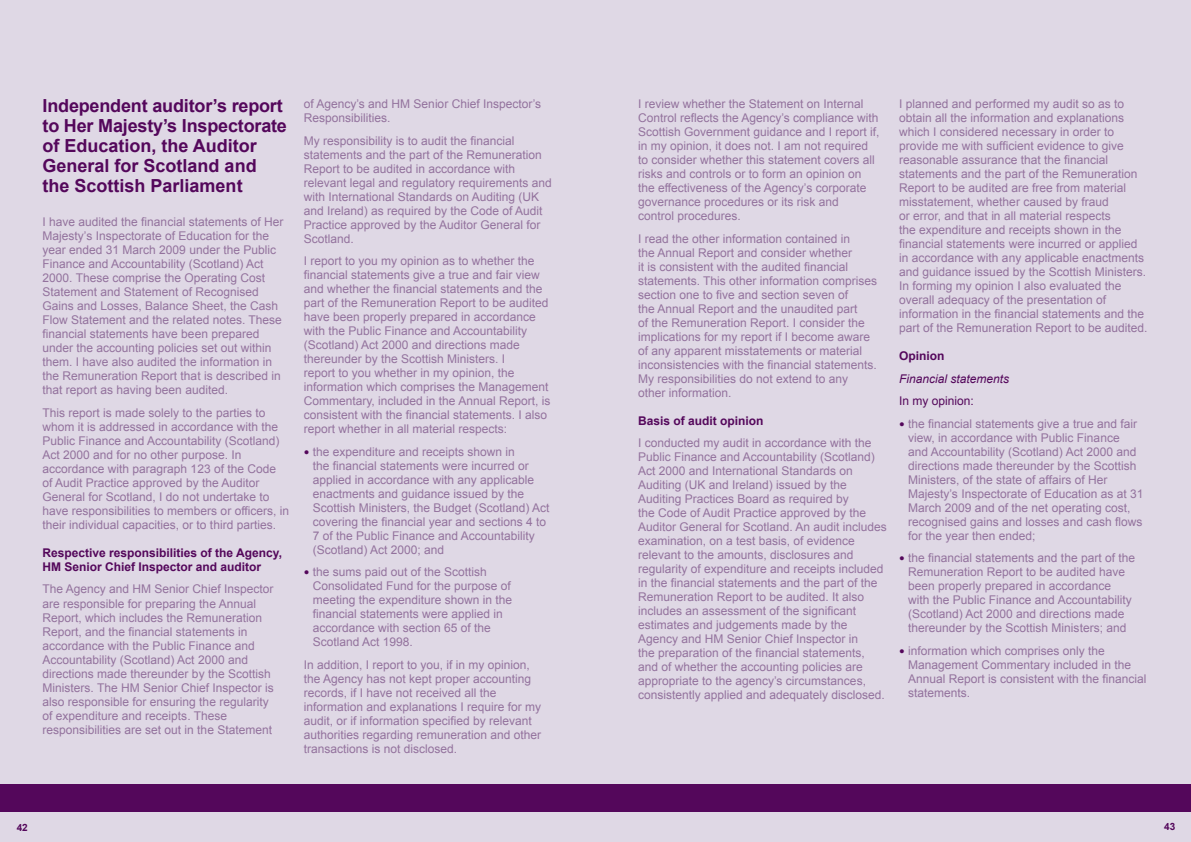
<style>
.page{position:relative;width:1191px;height:842px;background:#fff}
.page>*{position:absolute;margin:0;border:0;box-sizing:border-box;transform-origin:0 0}
.t1{font:700 18px/20px "Arial";color:#54075b}
.t2{font:12px/14px "Arial";color:#93729d}
.t3{font:700 12px/14px "Arial";color:#54075b}
.t4{font:italic 12px "Arial";color:#54075b}
.t5{font:12px "Arial";color:#54075b}
.t6{font:700 10px "Arial";color:#54075b}
.s1{font-size:16px;color:#54075b}
</style>
<div class="page">
<div style="left:0;top:0;width:595px;height:842px;background:#dfd8e5"></div>
<div style="left:0;top:784px;width:595px;height:28px;background:#54075b"></div>
<div style="left:595px;top:0;width:596px;height:842px;background:#dfd8e5"></div>
<div style="left:595px;top:784px;width:596px;height:28px;background:#54075b"></div>
<h1 class="t1" style="left:43px;top:96px;width:246px">Independent auditor’s report to Her Majesty’s Inspectorate of Education, the Auditor<br>General for Scotland and the Scottish Parliament</h1>
<p class="t2" style="left:43px;top:215px;width:242px">I have audited the financial statements of Her Majesty’s Inspectorate of Education for the year ended 31 March 2009 under the Public Finance and Accountability (Scotland) Act 2000. These comprise the Operating Cost Statement and Statement of Recognised Gains and Losses, Balance Sheet, the Cash Flow Statement and the related notes. These financial statements have been prepared under the accounting policies set out within them. I have also audited the information in the Remuneration Report that is described in that report as having been audited.</p>
<p class="t2" style="left:43px;top:405px;width:248px">This report is made solely to the parties to whom it is addressed in accordance with the Public Finance and Accountability (Scotland)<br>Act 2000 and for no other purpose. In accordance with paragraph 123 of the Code<br>of Audit Practice approved by the Auditor General for Scotland, I do not undertake to have responsibilities to members or officers, in their individual capacities, or to third parties.</p>
<p class="t3" style="left:43px;top:546px;width:241px">Respective responsibilities of the Agency,<br>HM Senior Chief Inspector and auditor</p>
<p class="t2" style="left:43px;top:582px;width:233px">The Agency and HM Senior Chief Inspector are responsible for preparing the Annual Report, which includes the Remuneration Report, and the financial statements in accordance with the Public Finance and Accountability (Scotland) Act 2000 and directions made thereunder by the Scottish Ministers. The HM Senior Chief Inspector is also responsible for ensuring the regularity of expenditure and receipts. These responsibilities are set out in the Statement</p>
<p class="t2" style="left:304px;top:97px;width:239px">of Agency’s and HM Senior Chief Inspector’s<br>Responsibilities.</p>
<p class="t2" style="left:304px;top:133px;width:250px">My responsibility is to audit the financial statements and the part of the Remuneration Report to be audited in accordance with relevant legal and regulatory requirements and with International Standards on Auditing (UK and Ireland) as required by the Code of Audit Practice approved by the Auditor General for Scotland.</p>
<p class="t2" style="left:304px;top:254px;width:248px">I report to you my opinion as to whether the financial statements give a true and fair view and whether the financial statements and the part of the Remuneration Report to be audited have been properly prepared in accordance with the Public Finance and Accountability (Scotland) Act 2000 and directions made thereunder by the Scottish Ministers. I<br>report to you whether in my opinion, the information which comprises the Management Commentary, included in the Annual Report, is consistent with the financial statements. I also report whether in all material respects:</p>
<p class="t2" style="left:313px;top:444px;width:238px;text-indent:-9px"><span class="s1">•</span> the expenditure and receipts shown in<br>the financial statements were incurred or applied in accordance with any applicable enactments and guidance issued by the Scottish Ministers, the Budget (Scotland) Act covering the financial year and sections 4 to 7 of the Public Finance and Accountability (Scotland) Act 2000; and</p>
<p class="t2" style="left:313px;top:565px;width:201px;text-indent:-9px"><span class="s1">•</span> the sums paid out of the Scottish<br>Consolidated Fund for the purpose of meeting the expenditure shown in the financial statements were applied in accordance with section 65 of the<br>Scotland Act 1998.</p>
<p class="t2" style="left:304px;top:657px;width:239px">In addition, I report to you, if in my opinion, the Agency has not kept proper accounting records, if I have not received all the information and explanations I require for my audit, or if information specified by relevant authorities regarding remuneration and other transactions is not disclosed.</p>
<p class="t2" style="left:638px;top:97px;width:243px">I review whether the Statement on Internal Control reflects the Agency’s compliance with Scottish Government guidance and I report if, in my opinion, it does not. I am not required to consider whether this statement covers all risks and controls or to form an opinion on the effectiveness of the Agency’s corporate governance procedures or its risk and<br>control procedures.</p>
<p class="t2" style="left:638px;top:231px;width:241px">I read the other information contained in<br>the Annual Report and consider whether<br>it is consistent with the audited financial statements. This other information comprises section one to five and section seven of<br>the Annual Report and the unaudited part<br>of the Remuneration Report. I consider the implications for my report if I become aware of any apparent misstatements or material inconsistencies with the financial statements.<br>My responsibilities do not extend to any other information.</p>
<p class="t3" style="left:638px;top:414px;width:127px">Basis of audit opinion</p>
<p class="t2" style="left:638px;top:436px;width:250px">I conducted my audit in accordance with the Public Finance and Accountability (Scotland)<br>Act 2000 and International Standards on Auditing (UK and Ireland) issued by the Auditing Practices Board as required by<br>the Code of Audit Practice approved by the Auditor General for Scotland. An audit includes examination, on a test basis, of evidence relevant to the amounts, disclosures and regularity of expenditure and receipts included in the financial statements and the part of the Remuneration Report to be audited. It also includes an assessment of the significant estimates and judgements made by the Agency and HM Senior Chief Inspector in<br>the preparation of the financial statements, and of whether the accounting policies are appropriate to the agency’s circumstances, consistently applied and adequately disclosed.</p>
<p class="t2" style="left:899px;top:97px;width:250px">I planned and performed my audit so as to obtain all the information and explanations which I considered necessary in order to provide me with sufficient evidence to give reasonable assurance that the financial statements and the part of the Remuneration Report to be audited are free from material misstatement, whether caused by fraud<br>or error, and that in all material respects<br>the expenditure and receipts shown in the financial statements were incurred or applied in accordance with any applicable enactments and guidance issued by the Scottish Ministers.<br>In forming my opinion I also evaluated the overall adequacy of the presentation of information in the financial statements and the part of the Remuneration Report to be audited.</p>
<p class="t3" style="left:899px;top:349px;width:47px">Opinion</p>
<p class="t4" style="left:899px;top:372px;width:112px">Financial statements</p>
<p class="t5" style="left:899px;top:394px;width:76px">In my opinion:</p>
<p class="t2" style="left:908px;top:416px;width:237px;text-indent:-9px"><span class="s1">•</span> the financial statements give a true and fair view, in accordance with Public Finance<br>and Accountability (Scotland) Act 2000 and directions made thereunder by the Scottish Ministers, of the state of affairs of Her Majesty’s Inspectorate of Education as at 31<br>March 2009 and of the net operating cost, recognised gains and losses and cash flows for the year then ended;</p>
<p class="t2" style="left:908px;top:551px;width:228px;text-indent:-9px"><span class="s1">•</span> the financial statements and the part of the Remuneration Report to be audited have been properly prepared in accordance with the Public Finance and Accountability (Scotland) Act 2000 and directions made thereunder by the Scottish Ministers; and</p>
<p class="t2" style="left:908px;top:643px;width:240px;text-indent:-9px"><span class="s1">•</span> information which comprises only the Management Commentary included in the Annual Report is consistent with the financial statements.</p>
<p class="t6" style="left:17px;top:822px;width:13px">42</p>
<p class="t6" style="left:1164px;top:821px;width:13px">43</p>
</div>
